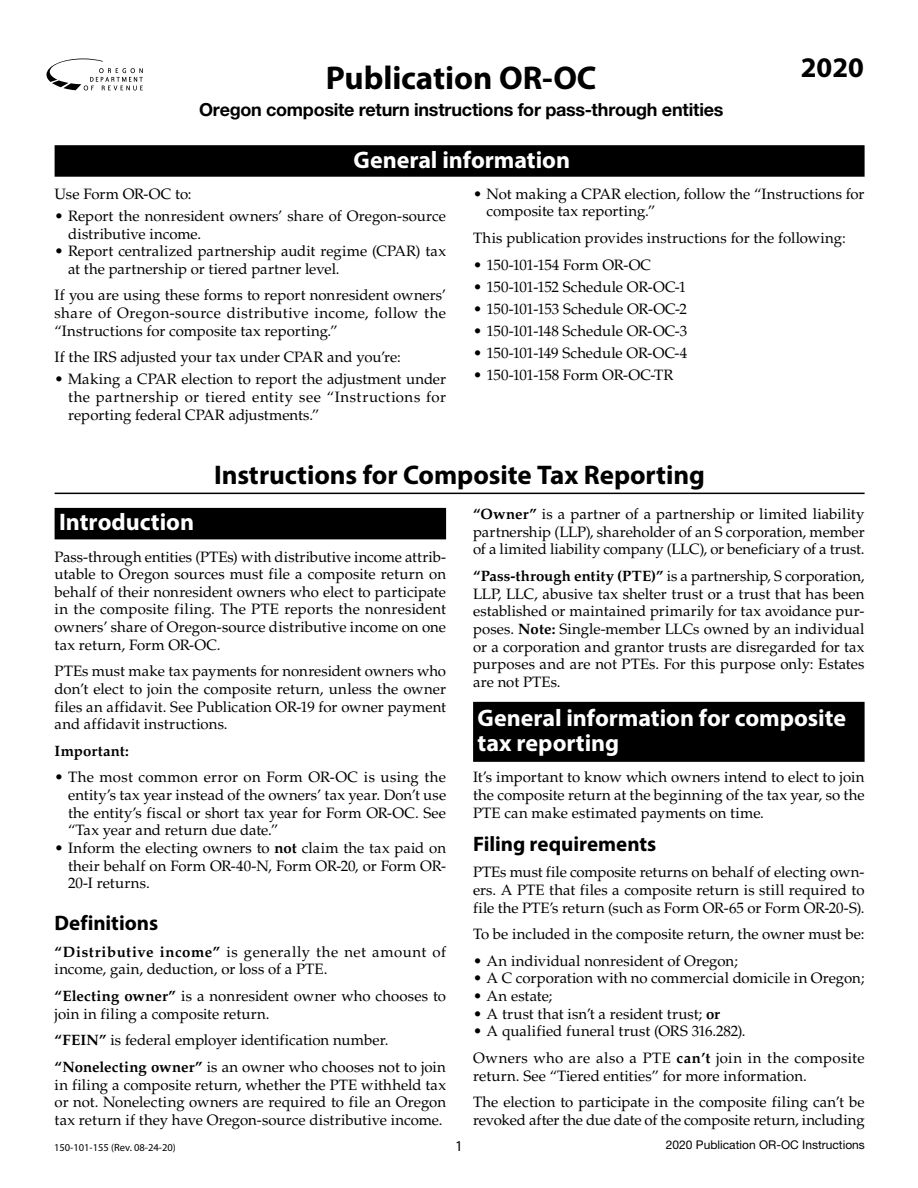
<style>
.page{position:relative;width:918px;height:1188px;background:#fff}
.page>*{position:absolute;margin:0;border:0;box-sizing:border-box;transform-origin:0 0}
.t1{font:700 33px "Myriad Pro";letter-spacing:-.005em;color:#000}
.t2{font:700 28.5px "Myriad Pro";color:#000}
.t3{font:700 27px "Myriad Pro";letter-spacing:-.005em;color:#000}
.t4{font:700 24px/25.5px "Myriad Pro";letter-spacing:-.005em;color:#fff}
.t5{font:700 21px "Myriad Pro";color:#000}
.t6{font:700 18px "Helvetica Neue LT Std";letter-spacing:-.015em;color:#000}
.t7{font:15px/17.7px "Palatino LT Std";color:#000;text-align:justify}
.t8{font:15px "Palatino LT Std";letter-spacing:-.02em;color:#000}
.t9{font:700 15px "Palatino LT Std";letter-spacing:.01em;color:#000}
.t10{font:15px "Myriad Pro";color:#000}
.t11{font:12px "Helvetica Neue LT Std";color:#000}
.t12{font:10.5px "Myriad Pro";color:#000}
.s1{font-style:italic}
.s2{font-weight:700}
</style>
<div class="page">
<div style="left:55px;top:145px;width:810px;height:32px;background:#000"></div>
<hr style="left:55px;top:493px;width:810px;height:1px;background:#000">
<div style="left:55px;top:508px;width:391px;height:31px;background:#000"></div>
<div style="left:473px;top:702px;width:392px;height:60px;background:#000"></div>
<svg style="left:47px;top:59px;width:96px;height:31px"></svg>
<h1 class="t1" style="left:326px;top:57px;width:272px">Publication OR-OC</h1>
<p class="t6" style="left:199px;top:99px;width:526px">Oregon composite return instructions for pass-through entities</p>
<h3 class="t4" style="left:354px;top:146px;width:218px">General information</h3>
<h2 class="t2" style="left:801px;top:49px;width:65px">2020</h2>
<p class="t7" style="left:55px;top:185px;width:138px">Use Form OR-OC to:</p>
<p class="t7" style="left:68px;top:207px;width:380px;text-indent:-14px">• Report the nonresident owners’ share of Oregon-source distributive income.</p>
<p class="t7" style="left:68px;top:243px;width:379px;text-indent:-14px">• Report centralized partnership audit regime (CPAR) tax at the partnership or tiered partner level.</p>
<p class="t7" style="left:55px;top:287px;width:393px">If you are using these forms to report nonresident owners’ share of Oregon-source distributive income, follow the “Instructions for composite tax reporting.”</p>
<p class="t7" style="left:55px;top:349px;width:348px">If the IRS adjusted your tax under CPAR and you’re:</p>
<p class="t7" style="left:68px;top:371px;width:380px;text-indent:-14px">• Making a CPAR election to report the adjustment under the partnership or tiered entity see “Instructions for reporting federal CPAR adjustments.”</p>
<p class="t7" style="left:487px;top:185px;width:379px;text-indent:-14px">• Not making a CPAR election, follow the “Instructions for composite tax reporting.”</p>
<p class="t7" style="left:473px;top:229px;width:374px">This publication provides instructions for the following:</p>
<p class="t8" style="left:473px;top:256px;width:180px">• 150-101-154 Form OR-OC</p>
<p class="t7" style="left:473px;top:278px;width:215px">• 150-101-152 Schedule OR-OC-1</p>
<p class="t7" style="left:473px;top:300px;width:216px">• 150-101-153 Schedule OR-OC-2</p>
<p class="t7" style="left:473px;top:322px;width:216px">• 150-101-148 Schedule OR-OC-3</p>
<p class="t7" style="left:473px;top:345px;width:216px">• 150-101-149 Schedule OR-OC-4</p>
<p class="t7" style="left:473px;top:367px;width:202px">• 150-101-158 Form OR-OC-TR</p>
<h3 class="t3" style="left:214px;top:457px;width:492px">Instructions for Composite Tax Reporting</h3>
<h3 class="t4" style="left:59px;top:509px;width:137px">Introduction</h3>
<p class="t7" style="left:55px;top:548px;width:393px">Pass-through entities (PTEs) with distributive income attrib&shy;utable to Oregon sources must file a composite return on behalf of their nonresident owners who elect to participate in the composite filing. The PTE reports the nonresident owners’ share of Oregon-source distributive income on one tax return, Form OR‑OC<span class="s1">.</span></p>
<p class="t7" style="left:55px;top:663px;width:393px">PTEs must make tax payments for nonresident owners who don’t elect to join the composite return, unless the owner files an affidavit. See Publication OR‑19 for owner payment and affidavit instructions.</p>
<p class="t9" style="left:55px;top:742px;width:76px">Important:</p>
<p class="t7" style="left:68px;top:769px;width:380px;text-indent:-13px">• The most common error on Form OR‑OC is using the entity’s tax year instead of the owners’ tax year. Don’t use the entity’s fiscal or short tax year for Form OR‑OC. See “Tax year and return due date.”</p>
<p class="t7" style="left:68px;top:839px;width:380px;text-indent:-14px">• Inform the electing owners to <span class="s2">not</span> claim the tax paid on their behalf on Form OR-40-N, Form OR-20, or Form OR-20-I returns.</p>
<h3 class="t5" style="left:55px;top:909px;width:105px">Definitions</h3>
<p class="t7" style="left:55px;top:943px;width:393px"><span class="s2">“Distributive income”</span> is generally the net amount of income, gain, deduction, or loss of a PTE.</p>
<p class="t7" style="left:55px;top:987px;width:393px"><span class="s2">“Electing owner”</span> is a nonresident owner who chooses to join in filing a composite return.</p>
<p class="t7" style="left:55px;top:1027px;width:393px;line-height:26.7px"><span class="s2">“FEIN”</span> is federal employer identification number. <span class="s2">“Nonelecting owner”</span> is an owner who chooses not to join</p>
<p class="t7" style="left:55px;top:1076px;width:393px">in filing a composite return, whether the PTE withheld tax or not. Nonelecting owners are required to file an Oregon tax return if they have Oregon-source distributive income.</p>
<p class="t7" style="left:473px;top:506px;width:393px"><span class="s2">“Owner”</span> is a partner of a partnership or limited liability partnership (LLP), shareholder of an S corporation, member of a limited liability company (LLC), or beneficiary of a trust.</p>
<p class="t7" style="left:473px;top:567px;width:393px"><span class="s2">“Pass-through entity (PTE)”</span> is a partnership, S corporation, LLP, LLC, abusive tax shelter trust or a trust that has been established or maintained primarily for tax avoidance pur&shy;poses. <span class="s2">Note:</span> Single-member LLCs owned by an individual or a corporation and grantor trusts are disregarded for tax purposes and are not PTEs. For this purpose only: Estates are not PTEs.</p>
<h3 class="t4" style="left:478px;top:704px;width:370px">General information for composite tax reporting</h3>
<p class="t7" style="left:473px;top:769px;width:393px">It’s important to know which owners intend to elect to join the composite return at the beginning of the tax year, so the PTE can make estimated payments on time.</p>
<h3 class="t5" style="left:473px;top:830px;width:185px">Filing requirements</h3>
<p class="t7" style="left:473px;top:864px;width:393px">PTEs must file composite returns on behalf of electing own&shy;ers. A PTE that files a composite return is still required to file the PTE’s return (such as Form OR‑65 or Form OR‑20‑S).</p>
<p class="t7" style="left:473px;top:926px;width:393px">To be included in the composite return, the owner must be:</p>
<p class="t7" style="left:473px;top:952px;width:266px">• An individual nonresident of Oregon;</p>
<p class="t7" style="left:473px;top:970px;width:393px">• A C corporation with no commercial domicile in Oregon;</p>
<p class="t7" style="left:473px;top:987px;width:81px">• An estate;</p>
<p class="t7" style="left:473px;top:1005px;width:249px">• A trust that isn’t a resident trust; <span class="s2">or</span></p>
<p class="t7" style="left:473px;top:1018px;width:393px;line-height:26.7px">• A qualified funeral trust (ORS 316.282).<br>Owners who are also a PTE <span class="s2">can’t</span> join in the composite</p>
<p class="t7" style="left:473px;top:1062px;width:393px;line-height:26.7px">return. See “Tiered entities” for more information.<br>The election to participate in the composite filing can’t be</p>
<p class="t7" style="left:473px;top:1111px;width:393px">revoked after the due date of the composite return, including</p>
<p class="t12" style="left:54px;top:1141px;width:123px">150-101-155 (Rev. 08-24-20)</p>
<p class="t10" style="left:455px;top:1137px;width:9px">1</p>
<p class="t11" style="left:666px;top:1138px;width:200px">2020 Publication OR-OC Instructions</p>
</div>
